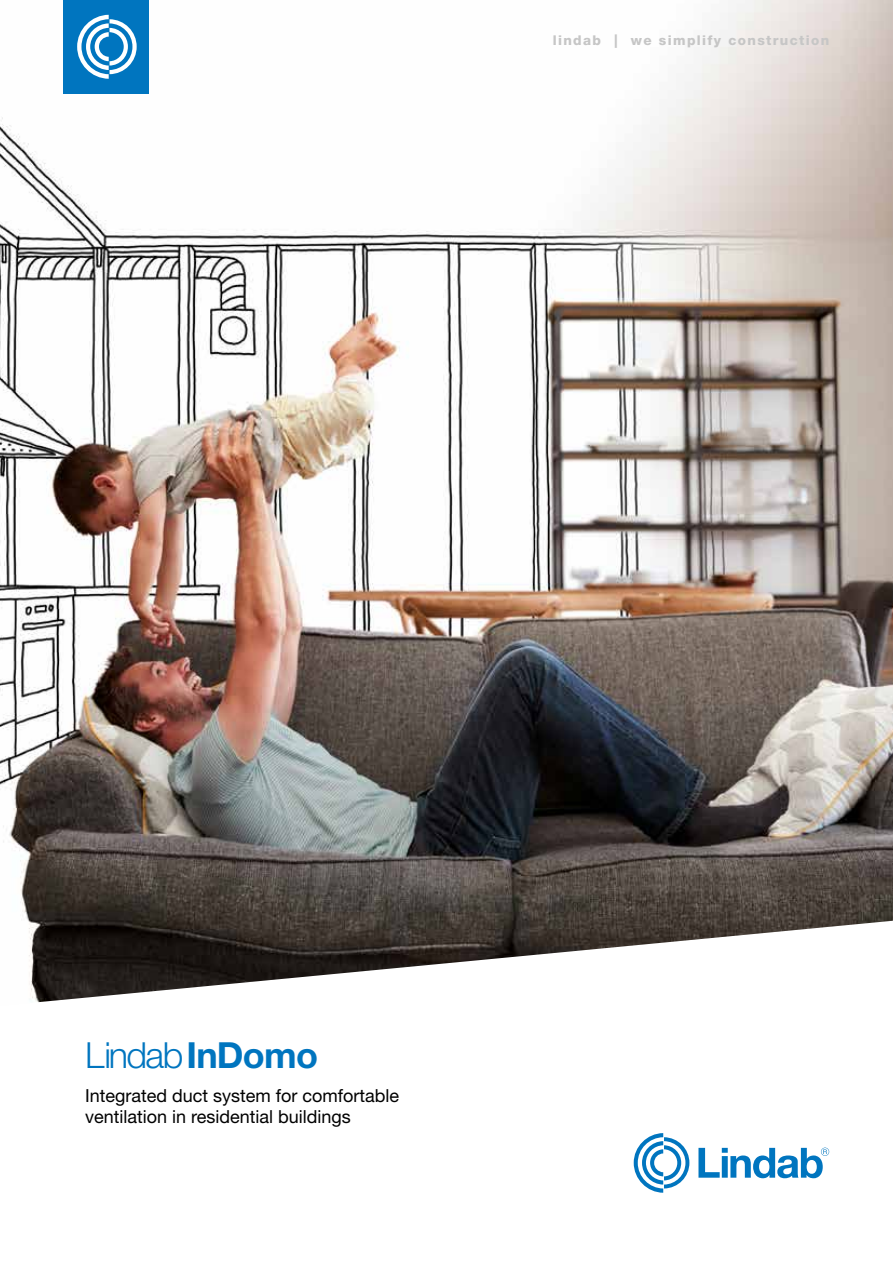
<style>
.page{position:relative;width:893px;height:1263px;background:#fff}
.page>*{position:absolute;margin:0;border:0;box-sizing:border-box;transform-origin:0 0}
.t1{font:300 36px "Helvetica Neue LT Pro";letter-spacing:-.04em;color:#0075bf}
.t2{font:18px/21.6px "Helvetica Neue LT Pro";color:#000}
.t3{font:800 13.5px "Helvetica Neue LT Pro";letter-spacing:.1em;color:#c6c6c6}
.s1{font-weight:700}
</style>
<div class="page">
<img style="left:0;top:0;width:893px;height:1003px">
<svg style="left:698px;top:1147px;width:131px;height:31px"></svg>
<svg style="left:634px;top:1133px;width:55px;height:60px"></svg>
<div style="left:64px;top:0;width:85px;height:94px;background:#0075bf"></div>
<svg style="left:77px;top:15px;width:60px;height:64px"></svg>
<p class="t3" style="left:553px;top:32px;width:278px">lindab | we simplify construction</p>
<h1 class="t1" style="left:85px;top:1033px;width:235px">Lindab<span class="s1">InDomo</span></h1>
<p class="t2" style="left:85px;top:1084px;width:316px">Integrated duct system for comfortable ventilation in residential buildings</p>
</div>
